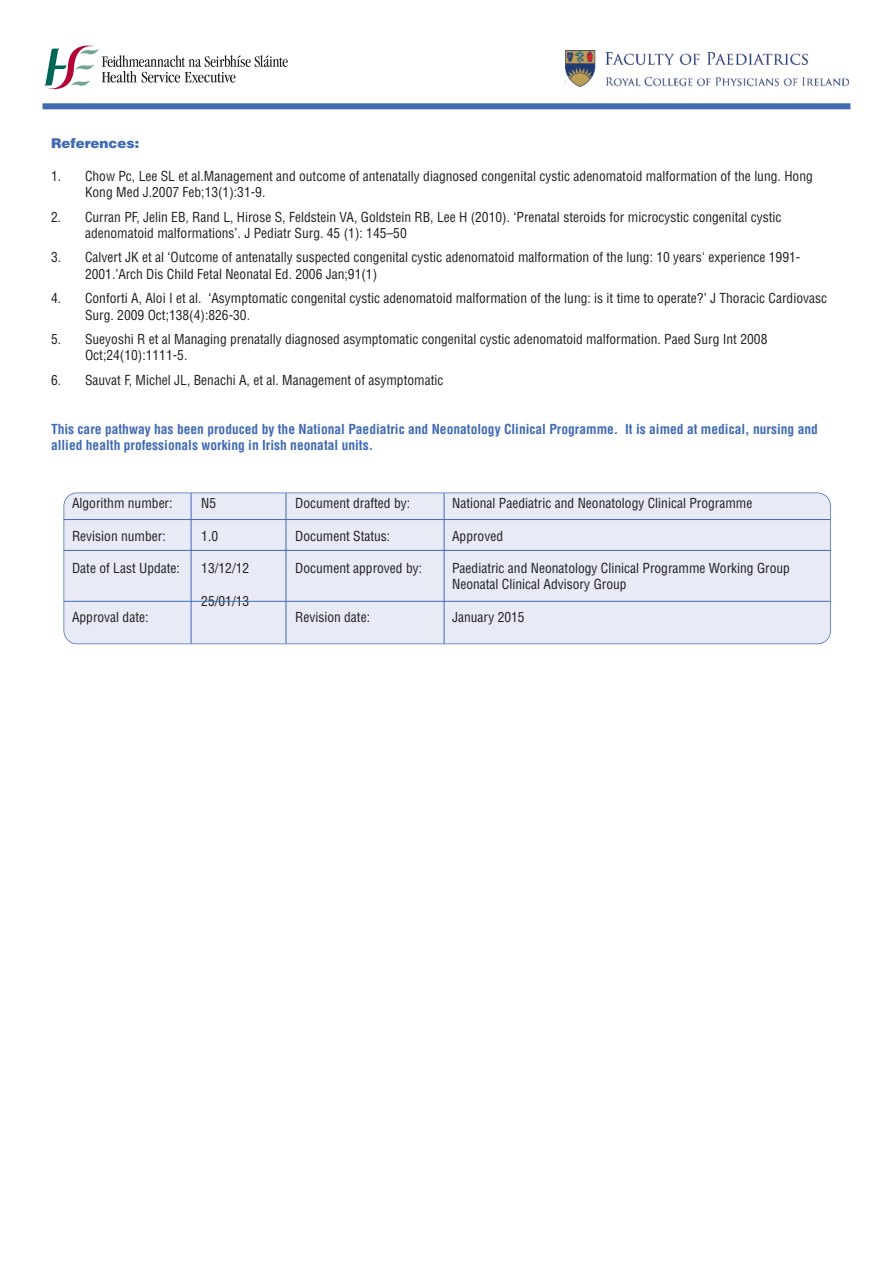
<style>
.page{position:relative;width:893px;height:1263px;background:#fff}
.page>*{position:absolute;margin:0;border:0;box-sizing:border-box;transform-origin:0 0}
.t1{font:condensed 13.5px/16.2px "Helvetica LT Std";color:#231f20}
.t2{font:700 condensed 13.5px/16.2px "Helvetica LT Std";color:#406ab4}
.t3{font:900 13.5px "Helvetica LT Std";color:#406ab4}
</style>
<div class="page">
<div style="left:64px;top:493px;width:766px;height:150px;background:#e8eaf5;border-radius:13px"></div>
<div style="left:64px;top:492px;width:767px;height:152px;border:2px solid #406ab4;border-radius:14px"></div>
<hr style="left:191px;top:493px;width:1px;height:150px;background:#406ab4">
<hr style="left:286px;top:493px;width:1px;height:150px;background:#406ab4">
<hr style="left:444px;top:493px;width:1px;height:150px;background:#406ab4">
<hr style="left:64px;top:519px;width:766px;height:1px;background:#406ab4">
<hr style="left:64px;top:550px;width:766px;height:1px;background:#406ab4">
<hr style="left:64px;top:601px;width:766px;height:1px;background:#406ab4">
<svg style="left:44px;top:46px;width:244px;height:43px"></svg>
<img style="left:566px;top:51px;width:283px;height:36px">
<div style="left:43px;top:103px;width:807px;height:6px;background:#406ab4"></div>
<p class="t3" style="left:51px;top:138px;width:90px">References:</p>
<p class="t1" style="left:85px;top:169px;width:729px;text-indent:-34px">1. Chow Pc, Lee SL et al.Management and outcome of antenatally diagnosed congenital cystic adenomatoid malformation of the lung. Hong<br>Kong Med J.2007 Feb;13(1):31-9.</p>
<p class="t1" style="left:85px;top:210px;width:698px;text-indent:-34px">2. Curran PF, Jelin EB, Rand L, Hirose S, Feldstein VA, Goldstein RB, Lee H (2010). ‘Prenatal steroids for microcystic congenital cystic adenomatoid malformations’. J Pediatr Surg. 45 (1): 145–50</p>
<p class="t1" style="left:85px;top:250px;width:717px;text-indent:-34px">3. Calvert JK et al ‘Outcome of antenatally suspected congenital cystic adenomatoid malformation of the lung: 10 years' experience 1991-<br>2001.’Arch Dis Child Fetal Neonatal Ed. 2006 Jan;91(1)</p>
<p class="t1" style="left:85px;top:291px;width:743px;text-indent:-34px">4. Conforti A, Aloi I et al. ‘Asymptomatic congenital cystic adenomatoid malformation of the lung: is it time to operate?’ J Thoracic Cardiovasc<br>Surg. 2009 Oct;138(4):826-30.</p>
<p class="t1" style="left:85px;top:332px;width:684px;text-indent:-34px">5. Sueyoshi R et al Managing prenatally diagnosed asymptomatic congenital cystic adenomatoid malformation. Paed Surg Int 2008<br>Oct;24(10):1111-5.</p>
<p class="t1" style="left:51px;top:373px;width:394px">6. Sauvat F, Michel JL, Benachi A, et al. Management of asymptomatic</p>
<p class="t2" style="left:51px;top:422px;width:768px">This care pathway has been produced by the National Paediatric and Neonatology Clinical Programme. It is aimed at medical, nursing and allied health professionals working in Irish neonatal units.</p>
<p class="t1" style="left:72px;top:496px;width:102px">Algorithm number:</p>
<p class="t1" style="left:72px;top:529px;width:95px">Revision number:</p>
<p class="t1" style="left:72px;top:561px;width:109px">Date of Last Update:</p>
<p class="t1" style="left:72px;top:610px;width:78px">Approval date:</p>
<p class="t1" style="left:201px;top:496px;width:16px">N5</p>
<p class="t1" style="left:201px;top:529px;width:18px">1.0</p>
<p class="t1" style="left:201px;top:561px;width:50px">13/12/12</p>
<p class="t1" style="left:201px;top:594px;width:50px">25/01/13</p>
<p class="t1" style="left:295px;top:496px;width:117px">Document drafted by:</p>
<p class="t1" style="left:295px;top:529px;width:97px">Document Status:</p>
<p class="t1" style="left:295px;top:561px;width:129px">Document approved by:</p>
<p class="t1" style="left:295px;top:610px;width:76px">Revision date:</p>
<p class="t1" style="left:452px;top:496px;width:302px">National Paediatric and Neonatology Clinical Programme</p>
<p class="t1" style="left:452px;top:529px;width:52px">Approved</p>
<p class="t1" style="left:452px;top:561px;width:339px">Paediatric and Neonatology Clinical Programme Working Group<br>Neonatal Clinical Advisory Group</p>
<p class="t1" style="left:452px;top:610px;width:74px">January 2015</p>
</div>
